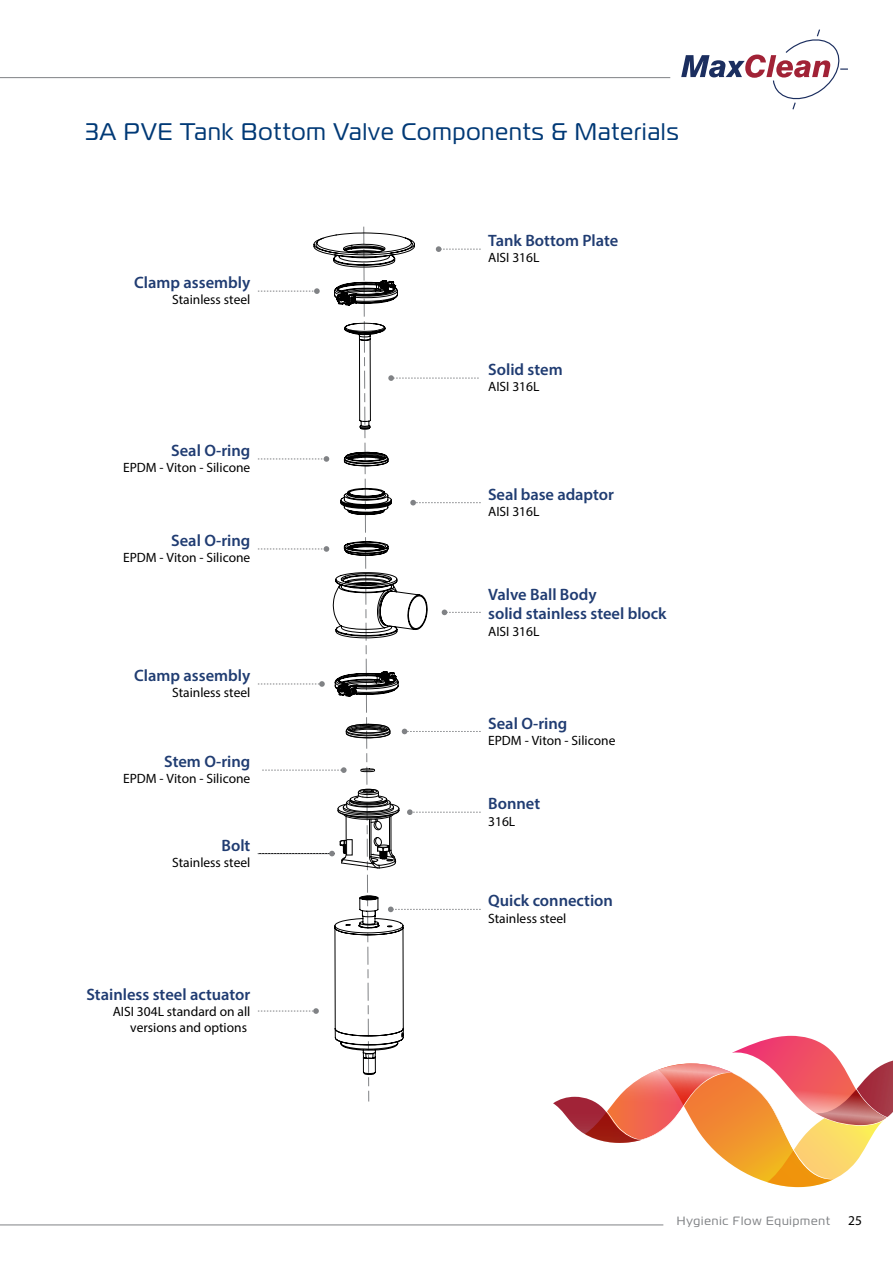
<style>
.page{position:relative;width:893px;height:1263px;background:#fff}
.page>*{position:absolute;margin:0;border:0;box-sizing:border-box;transform-origin:0 0}
.t1{font:24px "Magistral";letter-spacing:.05em;color:#003976;scale:.96 1}
.t2{font:600 16.5px/19.8px "Myriad Pro";color:#203c72}
.t3{font:600 16.5px "Myriad Pro";letter-spacing:-.005em;color:#203d72}
.t4{font:13.5px/16.2px "Myriad Pro";color:#010101;text-align:right}
.t5{font:13.5px "Myriad Pro";color:#020202}
.t6{font:13.5px "Myriad Pro";color:#000}
.t7{font:12px "Magistral";letter-spacing:.075em;color:#808285}
.s1{color:#203d72}
</style>
<div class="page">
<hr style="left:0;top:77px;width:670px;height:1px;background:#808285">
<svg style="left:681px;top:29px;width:167px;height:81px"></svg>
<hr style="left:0;top:1224px;width:663px;height:1px;background:#808285">
<svg style="left:258px;top:226px;width:223px;height:876px"></svg>
<svg style="left:553px;top:1035px;width:340px;height:152px"></svg>
<h1 class="t1" style="left:85px;top:117px;width:620px">3A PVE Tank Bottom Valve Components &amp; Materials</h1>
<p class="t2" style="left:134px;top:272px;width:118px">Clamp assembly</p>
<p class="t4" style="left:172px;top:292px;width:80px">Stainless steel</p>
<p class="t2" style="left:171px;top:440px;width:81px">Seal O-ring</p>
<p class="t4" style="left:123px;top:459px;width:129px">EPDM - Viton - Silicone</p>
<p class="t2" style="left:171px;top:530px;width:81px">Seal O-ring</p>
<p class="t4" style="left:123px;top:549px;width:129px">EPDM - Viton - Silicone</p>
<p class="t3" style="left:134px;top:665px;width:118px">Clamp assembly</p>
<p class="t5" style="left:172px;top:684px;width:80px">Stainless steel</p>
<p class="t2" style="left:164px;top:751px;width:88px"><span class="s1">Stem</span> O-ring</p>
<p class="t5" style="left:123px;top:770px;width:129px">EPDM - Viton - Silicone</p>
<p class="t2" style="left:221px;top:835px;width:30px">Bolt</p>
<p class="t4" style="left:172px;top:854px;width:80px">Stainless steel</p>
<p class="t2" style="left:86px;top:984px;width:165px">Stainless steel actuator</p>
<p class="t4" style="left:113px;top:1003px;width:139px">AISI 304L standard on all versions and options</p>
<p class="t2" style="left:488px;top:230px;width:132px">Tank Bottom Plate</p>
<p class="t4" style="left:488px;top:250px;width:53px">AISI 316L</p>
<p class="t2" style="left:488px;top:359px;width:76px">Solid stem</p>
<p class="t4" style="left:488px;top:379px;width:53px">AISI 316L</p>
<p class="t3" style="left:488px;top:484px;width:127px">Seal base adaptor</p>
<p class="t5" style="left:488px;top:503px;width:53px">AISI 316L</p>
<p class="t2" style="left:488px;top:584px;width:180px">Valve Ball Body<br>solid stainless steel block</p>
<p class="t4" style="left:488px;top:623px;width:53px">AISI 316L</p>
<p class="t2" style="left:488px;top:713px;width:81px">Seal O-ring</p>
<p class="t4" style="left:488px;top:732px;width:129px">EPDM - Viton - Silicone</p>
<p class="t2" style="left:488px;top:793px;width:54px">Bonnet</p>
<p class="t4" style="left:488px;top:813px;width:29px">316L</p>
<p class="t2" style="left:488px;top:891px;width:126px">Quick connection</p>
<p class="t4" style="left:488px;top:910px;width:80px">Stainless steel</p>
<p class="t7" style="left:677px;top:1213px;width:155px">Hygienic Flow Equipment</p>
<p class="t6" style="left:848px;top:1212px;width:15px">25</p>
</div>
